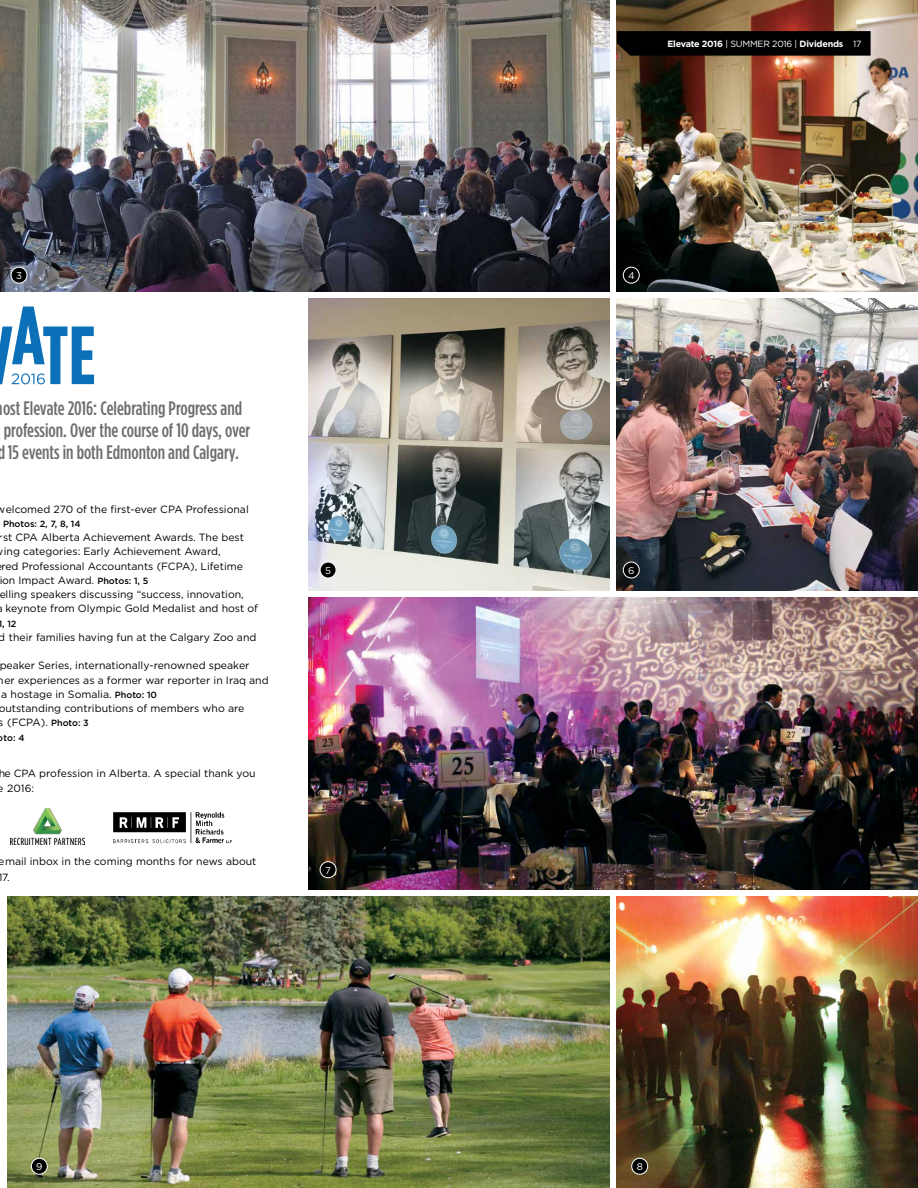
<style>
.page{position:relative;width:918px;height:1188px;background:#fff}
.page>*{position:absolute;margin:0;border:0;box-sizing:border-box;transform-origin:0 0}
.t1{font:500 19.5px/22.4px "Gotham Condensed";color:#6d6e6e;text-align:center}
.t2{font:10.5px/14.2px "Gotham";color:#000}
.t3{font:9.75px "Gotham";color:#fff}
.t4{font:700 9px "Gotham";letter-spacing:-.025em;color:#fff}
.t5{font:500 9px "Gotham";color:#000}
.s1{font-weight:500;font-size:9px}
.s2{font-weight:400}
</style>
<div class="page">
<svg style="left:0;top:307px;width:94px;height:77px"></svg>
<img style="left:308px;top:299px;width:302px;height:292px">
<img style="left:616px;top:299px;width:302px;height:292px">
<img style="left:0;top:0;width:610px;height:292px">
<img style="left:616px;top:0;width:302px;height:292px">
<img style="left:8px;top:896px;width:602px;height:292px">
<img style="left:308px;top:597px;width:610px;height:292px">
<img style="left:616px;top:896px;width:302px;height:292px">
<img style="left:11px;top:809px;width:74px;height:35px">
<img style="left:113px;top:812px;width:119px;height:32px">
<div style="left:11px;top:267px;width:16px;height:16px;background:#000;border-radius:50%"></div>
<div style="left:11px;top:267px;width:16px;height:17px;border:1px solid #fff;border-radius:50%"></div>
<div style="left:320px;top:562px;width:16px;height:16px;background:#000;border-radius:50%"></div>
<div style="left:320px;top:562px;width:17px;height:16px;border:1px solid #fff;border-radius:50%"></div>
<div style="left:320px;top:862px;width:16px;height:16px;background:#000;border-radius:50%"></div>
<div style="left:320px;top:861px;width:17px;height:17px;border:1px solid #fff;border-radius:50%"></div>
<div style="left:31px;top:1158px;width:16px;height:16px;background:#000;border-radius:50%"></div>
<div style="left:31px;top:1158px;width:17px;height:17px;border:1px solid #fff;border-radius:50%"></div>
<div style="left:632px;top:1158px;width:16px;height:16px;background:#000;border-radius:50%"></div>
<div style="left:631px;top:1158px;width:17px;height:17px;border:1px solid #fff;border-radius:50%"></div>
<div style="left:623px;top:267px;width:16px;height:16px;background:#000;border-radius:50%"></div>
<div style="left:623px;top:267px;width:17px;height:17px;border:1px solid #fff;border-radius:50%"></div>
<div style="left:623px;top:562px;width:16px;height:16px;background:#000;border-radius:50%"></div>
<div style="left:623px;top:562px;width:17px;height:16px;border:1px solid #fff;border-radius:50%"></div>
<svg style="left:617px;top:31px;width:254px;height:25px;background:#040302"></svg>
<p class="t3" style="left:16px;top:269px;width:7px">3</p>
<h1 class="t1" style="left:-3px;top:396px;width:254px">ost Elevate 2016: Celebrating Progress and profession. Over the course of 10 days, over d 15 events in both Edmonton and Calgary.</h1>
<p class="t2" style="left:-3px;top:502px;width:253px">welcomed 270 of the first-ever CPA Professional</p>
<p class="t5" style="left:3px;top:518px;width:79px">Photos: 2, 7, 8, 14</p>
<p class="t2" style="left:-1px;top:530px;width:247px">rst CPA Alberta Achievement Awards. The best</p>
<p class="t2" style="left:4px;top:544px;width:218px">ing categories: Early Achievement Award,</p>
<p class="t2" style="left:1px;top:559px;width:243px">red Professional Accountants (FCPA), Lifetime</p>
<p class="t2" style="left:-1px;top:573px;width:151px">ion Impact Award. <span class="s1">Photos: 1, 5</span></p>
<p class="t2" style="left:-1px;top:587px;width:246px">elling speakers discussing “success, innovation,</p>
<p class="t2" style="left:6px;top:601px;width:254px">keynote from Olympic Gold Medalist and host of</p>
<p class="t5" style="left:-1px;top:618px;width:19px">1, 12</p>
<p class="t2" style="left:-1px;top:630px;width:259px">d their families having fun at the Calgary Zoo and</p>
<p class="t2" style="left:0;top:658px;width:251px">peaker Series, internationally-renowned speaker</p>
<p class="t2" style="left:-2px;top:673px;width:272px">her experiences as a former war reporter in Iraq and</p>
<p class="t2" style="left:1px;top:687px;width:157px">a hostage in Somalia. <span class="s1">Photo: 10</span></p>
<p class="t2" style="left:-1px;top:701px;width:247px">outstanding contributions of members who are</p>
<p class="t2" style="left:-1px;top:715px;width:92px">s (FCPA). <span class="s1">Photo: 3</span></p>
<p class="t5" style="left:-2px;top:732px;width:28px">oto: 4</p>
<p class="t2" style="left:-2px;top:766px;width:259px">he CPA profession in Alberta. A special thank you e 2016:</p>
<p class="t2" style="left:-1px;top:853px;width:259px;line-height:15.8px">email inbox in the coming months for news about<br>7.</p>
<p class="t3" style="left:325px;top:564px;width:7px">5</p>
<p class="t3" style="left:325px;top:864px;width:7px">7</p>
<p class="t4" style="left:667px;top:38px;width:196px">Elevate 2016 <span class="s2">| SUMMER 2016 |</span> Dividends <span class="s2">17</span></p>
<p class="t3" style="left:628px;top:269px;width:8px">4</p>
<p class="t3" style="left:628px;top:564px;width:8px">6</p>
<p class="t3" style="left:36px;top:1160px;width:8px">9</p>
<p class="t3" style="left:637px;top:1160px;width:8px">8</p>
</div>
